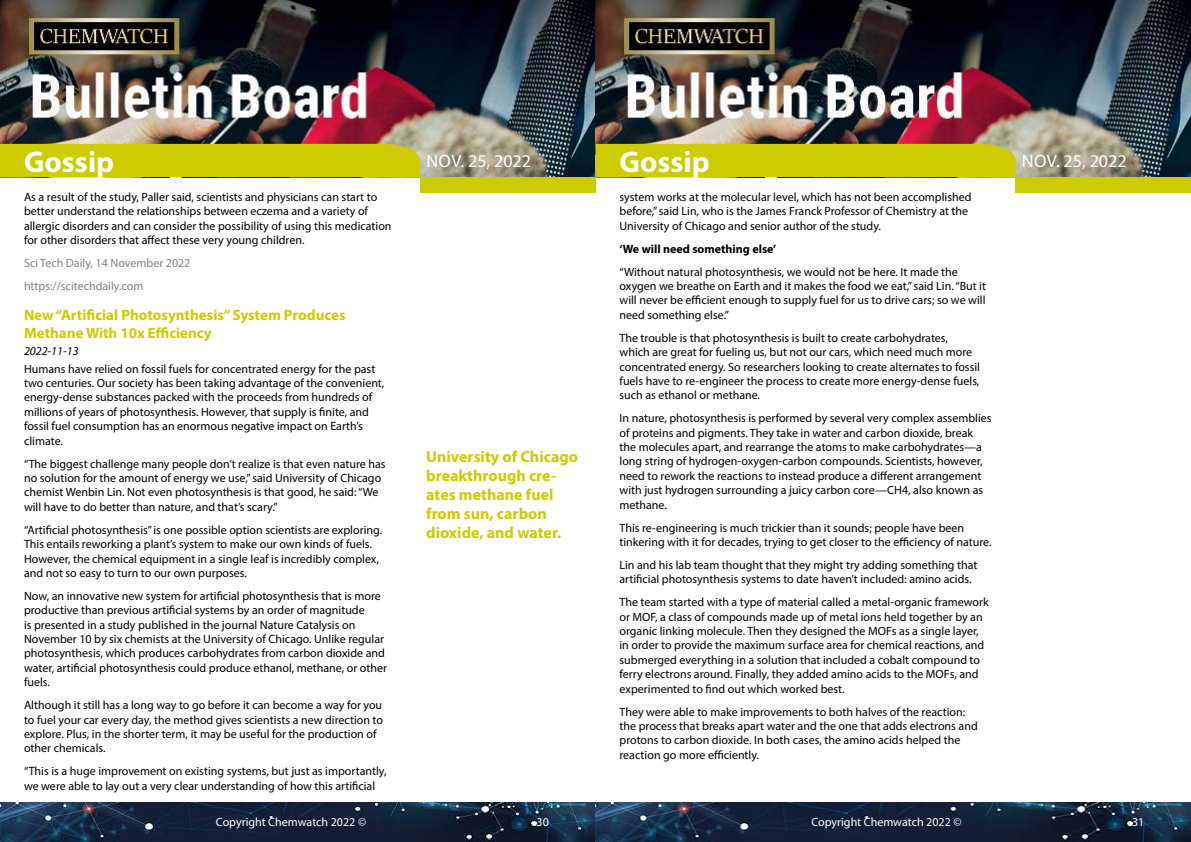
<style>
.page{position:relative;width:1191px;height:842px;background:#fff}
.page>*{position:absolute;margin:0;border:0;box-sizing:border-box;transform-origin:0 0}
.t1{font:700 30px "Myriad Pro";color:#fff}
.t2{font:18px "Myriad Pro";color:#fff}
.t3{font:700 16px/19.2px "Myriad Pro";color:#cc0}
.t4{font:700 15px/18px "Myriad Pro";color:#cc0}
.t5{font:12px/14.4px "Myriad Pro";color:#000}
.t6{font:12px/22.9px "Myriad Pro";color:#808285}
.t7{font:12px "Myriad Pro";color:#fff}
.t8{font:700 12px "Myriad Pro";color:#000}
.t9{font:italic 12px "Myriad Pro";color:#000}
</style>
<div class="page">
<img style="left:0;top:0;width:1191px;height:177px">
<div style="left:420px;top:177px;width:175px;height:15px;background:#cc0"></div>
<div style="left:1015px;top:177px;width:176px;height:15px;background:#cc0"></div>
<div style="left:0;top:144px;width:420px;height:33px;background:#cc0"></div>
<div style="left:595px;top:144px;width:420px;height:33px;background:#cc0"></div>
<img style="left:0;top:802px;width:1191px;height:40px">
<h1 class="t1" style="left:24px;top:142px;width:92px">Gossip</h1>
<h1 class="t1" style="left:619px;top:142px;width:92px">Gossip</h1>
<p class="t5" style="left:619px;top:190px;width:354px">system works at the molecular level, which has not been accomplished before,” said Lin, who is the James Franck Professor of Chemistry at the<br>University of Chicago and senior author of the study.</p>
<p class="t8" style="left:619px;top:241px;width:158px">‘We will need something else’</p>
<p class="t5" style="left:619px;top:264px;width:368px">“Without natural photosynthesis, we would not be here. It made the oxygen we breathe on Earth and it makes the food we eat,” said Lin. “But it will never be efficient enough to supply fuel for us to drive cars; so we will need something else.”</p>
<p class="t5" style="left:619px;top:330px;width:362px">The trouble is that photosynthesis is built to create carbohydrates, which are great for fueling us, but not our cars, which need much more concentrated energy. So researchers looking to create alternates to fossil fuels have to re-engineer the process to create more energy-dense fuels, such as ethanol or methane.</p>
<p class="t5" style="left:619px;top:411px;width:373px">In nature, photosynthesis is performed by several very complex assemblies of proteins and pigments. They take in water and carbon dioxide, break the molecules apart, and rearrange the atoms to make carbohydrates—a long string of hydrogen-oxygen-carbon compounds. Scientists, however, need to rework the reactions to instead produce a different arrangement with just hydrogen surrounding a juicy carbon core—CH4, also known as methane.</p>
<p class="t5" style="left:619px;top:520px;width:373px">This re-engineering is much trickier than it sounds; people have been tinkering with it for decades, trying to get closer to the efficiency of nature.</p>
<p class="t5" style="left:619px;top:557px;width:359px">Lin and his lab team thought that they might try adding something that artificial photosynthesis systems to date haven’t included: amino acids.</p>
<p class="t5" style="left:619px;top:595px;width:371px">The team started with a type of material called a metal-organic framework or MOF, a class of compounds made up of metal ions held together by an organic linking molecule. Then they designed the MOFs as a single layer, in order to provide the maximum surface area for chemical reactions, and submerged everything in a solution that included a cobalt compound to ferry electrons around. Finally, they added amino acids to the MOFs, and experimented to find out which worked best.</p>
<p class="t5" style="left:619px;top:704px;width:360px">They were able to make improvements to both halves of the reaction: the process that breaks apart water and the one that adds electrons and protons to carbon dioxide. In both cases, the amino acids helped the reaction go more efficiently.</p>
<h2 class="t2" style="left:426px;top:150px;width:106px">Nov. 25, 2022</h2>
<h2 class="t2" style="left:1022px;top:150px;width:106px">Nov. 25, 2022</h2>
<p class="t5" style="left:24px;top:190px;width:369px">As a result of the study, Paller said, scientists and physicians can start to better understand the relationships between eczema and a variety of allergic disorders and can consider the possibility of using this medication for other disorders that affect these very young children.</p>
<p class="t6" style="left:24px;top:251px;width:168px">Sci Tech Daily, 14 November 2022 https://scitechdaily.com</p>
<p class="t4" style="left:24px;top:305px;width:323px">New “Artificial Photosynthesis” System Produces<br>Methane With 10x Efficiency</p>
<p class="t9" style="left:24px;top:344px;width:56px">2022-11-13</p>
<p class="t5" style="left:24px;top:361px;width:362px">Humans have relied on fossil fuels for concentrated energy for the past two centuries. Our society has been taking advantage of the convenient, energy-dense substances packed with the proceeds from hundreds of millions of years of photosynthesis. However, that supply is finite, and fossil fuel consumption has an enormous negative impact on Earth’s climate.</p>
<p class="t5" style="left:24px;top:456px;width:363px">“The biggest challenge many people don’t realize is that even nature has no solution for the amount of energy we use,” said University of Chicago chemist Wenbin Lin. Not even photosynthesis is that good, he said: “We will have to do better than nature, and that’s scary.”</p>
<p class="t5" style="left:24px;top:522px;width:360px">“Artificial photosynthesis” is one possible option scientists are exploring.<br>This entails reworking a plant’s system to make our own kinds of fuels.<br>However, the chemical equipment in a single leaf is incredibly complex, and not so easy to turn to our own purposes.</p>
<p class="t5" style="left:24px;top:588px;width:364px">Now, an innovative new system for artificial photosynthesis that is more productive than previous artificial systems by an order of magnitude<br>is presented in a study published in the journal Nature Catalysis on November 10 by six chemists at the University of Chicago. Unlike regular photosynthesis, which produces carbohydrates from carbon dioxide and water, artificial photosynthesis could produce ethanol, methane, or other fuels.</p>
<p class="t5" style="left:24px;top:698px;width:360px">Although it still has a long way to go before it can become a way for you to fuel your car every day, the method gives scientists a new direction to explore. Plus, in the shorter term, it may be useful for the production of other chemicals.</p>
<p class="t5" style="left:24px;top:764px;width:364px">“This is a huge improvement on existing systems, but just as importantly, we were able to lay out a very clear understanding of how this artificial</p>
<h3 class="t3" style="left:426px;top:446px;width:153px">University of Chicago breakthrough cre&shy;ates methane fuel from sun, carbon dioxide, and water.</h3>
<p class="t7" style="left:216px;top:815px;width:152px">Copyright Chemwatch 2022 ©</p>
<p class="t7" style="left:536px;top:815px;width:14px">30</p>
<p class="t7" style="left:811px;top:815px;width:152px">Copyright Chemwatch 2022 ©</p>
<p class="t7" style="left:1132px;top:815px;width:14px">31</p>
</div>
